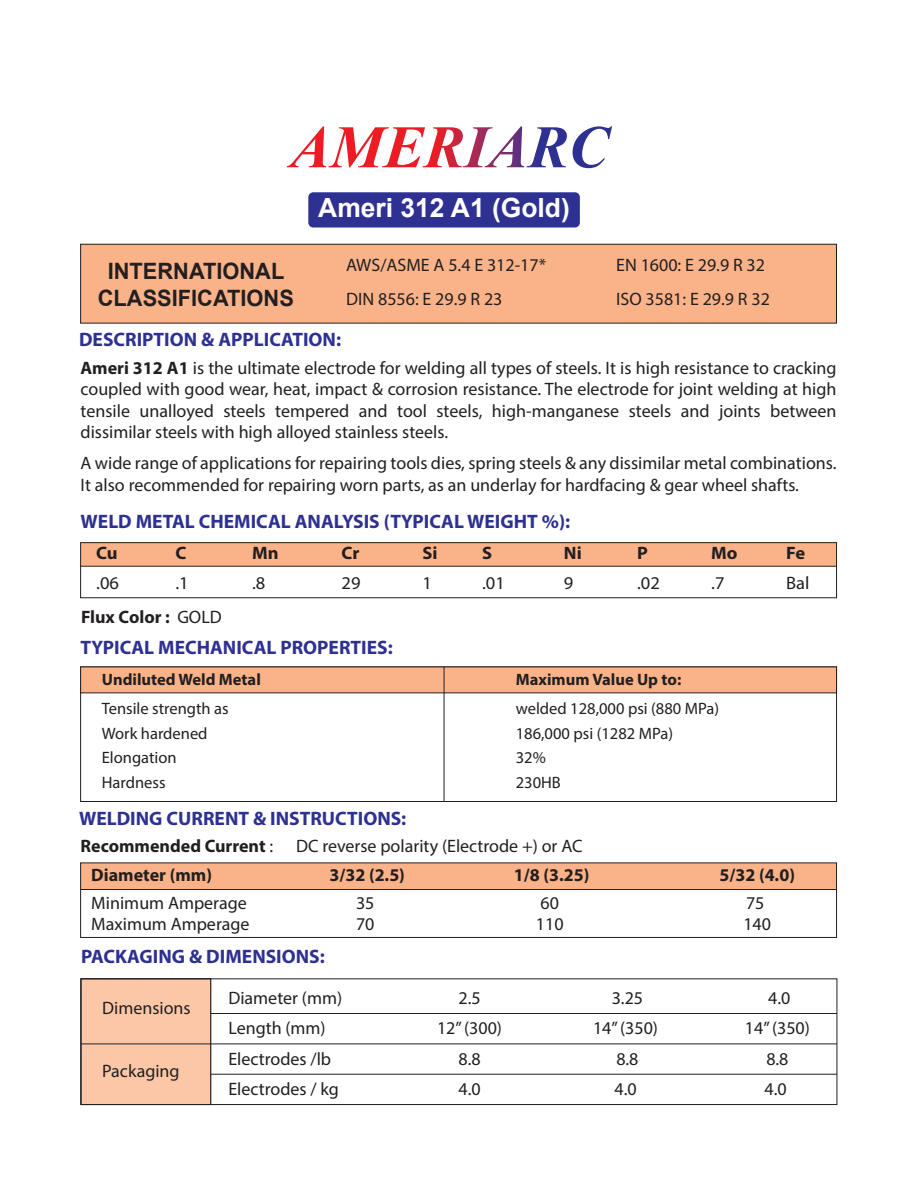
<style>
.page{position:relative;width:918px;height:1188px;background:#fff}
.page>*{position:absolute;margin:0;border:0;box-sizing:border-box;transform-origin:0 0}
.t1{font:700 26.4px "Arial";color:#fff}
.t2{font:700 22.5px/27.6px "Arial";color:#231f20;text-align:center}
.t3{font:700 19.5px "Myriad Pro";color:#2e3092}
.t4{font:18px/21.6px "Myriad Pro";color:#231f20;text-align:justify}
.t5{font:700 18px "Myriad Pro";color:#231f20}
.t6{font:16.5px "Myriad Pro";color:#231f20}
.t7{font:700 16.5px "Myriad Pro";color:#231f20}
.s1{font-weight:700}
.s2{font-weight:400}
</style>
<div class="page">
<div style="left:81px;top:244px;width:755px;height:79px;background:#fab389"></div>
<svg style="left:286px;top:126px;width:326px;height:43px"></svg>
<div style="left:80px;top:244px;width:757px;height:79px;border:1px solid #231f20"></div>
<div style="left:81px;top:543px;width:756px;height:23px;background:#fab389"></div>
<div style="left:80px;top:542px;width:757px;height:56px;border:1px solid #231f20"></div>
<hr style="left:81px;top:566px;width:756px;height:1px;background:#231f20">
<div style="left:80px;top:667px;width:757px;height:26px;background:#fab389"></div>
<hr style="left:444px;top:667px;width:1px;height:134px;background:#231f20">
<div style="left:81px;top:863px;width:756px;height:27px;background:#fab389"></div>
<div style="left:80px;top:862px;width:757px;height:76px;border:1px solid #231f20"></div>
<hr style="left:81px;top:889px;width:756px;height:1px;background:#231f20">
<div style="left:81px;top:978px;width:130px;height:127px;background:#fcc7a7;border:1px solid #231f20"></div>
<div style="left:81px;top:978px;width:756px;height:127px;border:1px solid #231f20"></div>
<hr style="left:81px;top:1044px;width:756px;height:1px;background:#231f20">
<hr style="left:211px;top:1074px;width:626px;height:1px;background:#231f20">
<hr style="left:211px;top:1013px;width:626px;height:1px;background:#231f20">
<div style="left:308px;top:192px;width:272px;height:36px;background:#2e3092;border-radius:5px"></div>
<h1 class="t1" style="left:318px;top:189px;width:253px">Ameri 312 A1 (Gold)</h1>
<p class="t4" style="left:346px;top:254px;width:202px">AWS/ASME A 5.4 E 312-17*</p>
<p class="t4" style="left:616px;top:254px;width:150px">EN 1600: E 29.9 R 32</p>
<p class="t4" style="left:346px;top:287px;width:158px">DIN 8556: E 29.9 R 23</p>
<p class="t4" style="left:616px;top:287px;width:155px">ISO 3581: E 29.9 R 32</p>
<p class="t2" style="left:98px;top:257px;width:198px">INTERNATIONAL<br>CLASSIFICATIONS</p>
<p class="t3" style="left:79px;top:326px;width:264px">DESCRIPTION &amp; APPLICATION:</p>
<p class="t4" style="left:81px;top:356px;width:758px"><span class="s1">Ameri 312 A1</span> is the ultimate electrode for welding all types of steels. It is high resistance to cracking coupled with good wear, heat, impact &amp; corrosion resistance. The electrode for joint welding at high tensile unalloyed steels tempered and tool steels, high-manganese steels and joints between dissimilar steels with high alloyed stainless steels.</p>
<p class="t4" style="left:81px;top:452px;width:758px">A wide range of applications for repairing tools dies, spring steels &amp; any dissimilar metal combinations.<br>It also recommended for repairing worn parts, as an underlay for hardfacing &amp; gear wheel shafts.</p>
<p class="t3" style="left:81px;top:509px;width:491px">WELD METAL CHEMICAL ANALYSIS (TYPICAL WEIGHT %):</p>
<p class="t5" style="left:96px;top:542px;width:23px">Cu</p>
<p class="t5" style="left:175px;top:542px;width:13px">C</p>
<p class="t5" style="left:252px;top:542px;width:28px">Mn</p>
<p class="t5" style="left:342px;top:542px;width:19px">Cr</p>
<p class="t5" style="left:422px;top:542px;width:17px">Si</p>
<p class="t5" style="left:482px;top:542px;width:11px">S</p>
<p class="t5" style="left:564px;top:542px;width:19px">Ni</p>
<p class="t5" style="left:637px;top:542px;width:12px">P</p>
<p class="t5" style="left:711px;top:542px;width:28px">Mo</p>
<p class="t5" style="left:786px;top:542px;width:21px">Fe</p>
<p class="t4" style="left:96px;top:571px;width:24px">.06</p>
<p class="t4" style="left:175px;top:571px;width:15px">.1</p>
<p class="t4" style="left:252px;top:571px;width:15px">.8</p>
<p class="t4" style="left:342px;top:571px;width:20px">29</p>
<p class="t4" style="left:422px;top:571px;width:11px">1</p>
<p class="t4" style="left:482px;top:571px;width:24px">.01</p>
<p class="t4" style="left:564px;top:571px;width:11px">9</p>
<p class="t4" style="left:637px;top:571px;width:24px">.02</p>
<p class="t4" style="left:711px;top:571px;width:15px">.7</p>
<p class="t4" style="left:786px;top:571px;width:25px">Bal</p>
<p class="t5" style="left:81px;top:605px;width:142px">Flux Color : <span class="s2">GOLD</span></p>
<p class="t3" style="left:81px;top:634px;width:314px">TYPICAL MECHANICAL PROPERTIES:</p>
<p class="t7" style="left:102px;top:669px;width:161px">Undiluted Weld Metal</p>
<p class="t7" style="left:516px;top:669px;width:167px">Maximum Value Up to:</p>
<p class="t6" style="left:102px;top:698px;width:128px">Tensile strength as</p>
<p class="t6" style="left:516px;top:698px;width:205px">welded 128,000 psi (880 MPa)</p>
<p class="t6" style="left:102px;top:723px;width:107px">Work hardened</p>
<p class="t6" style="left:516px;top:723px;width:159px">186,000 psi (1282 MPa)</p>
<p class="t6" style="left:102px;top:748px;width:76px">Elongation</p>
<p class="t6" style="left:516px;top:748px;width:31px">32%</p>
<p class="t6" style="left:102px;top:772px;width:65px">Hardness</p>
<p class="t6" style="left:516px;top:772px;width:47px">230HB</p>
<p class="t3" style="left:79px;top:806px;width:329px">WELDING CURRENT &amp; INSTRUCTIONS:</p>
<p class="t5" style="left:81px;top:834px;width:194px">Recommended Current <span class="s2">:</span></p>
<p class="t4" style="left:296px;top:835px;width:288px">DC reverse polarity (Electrode +) or AC</p>
<p class="t5" style="left:91px;top:863px;width:122px">Diameter (mm)</p>
<p class="t5" style="left:329px;top:863px;width:77px">3/32 (2.5)</p>
<p class="t5" style="left:514px;top:863px;width:77px">1/8 (3.25)</p>
<p class="t5" style="left:719px;top:863px;width:77px">5/32 (4.0)</p>
<p class="t4" style="left:91px;top:891px;width:157px">Minimum Amperage</p>
<p class="t4" style="left:356px;top:891px;width:20px">35</p>
<p class="t4" style="left:541px;top:891px;width:20px">60</p>
<p class="t4" style="left:746px;top:891px;width:20px">75</p>
<p class="t4" style="left:91px;top:913px;width:160px">Maximum Amperage</p>
<p class="t4" style="left:356px;top:913px;width:20px">70</p>
<p class="t4" style="left:536px;top:913px;width:29px">110</p>
<p class="t4" style="left:743px;top:913px;width:29px">140</p>
<p class="t3" style="left:81px;top:944px;width:245px">PACKAGING &amp; DIMENSIONS:</p>
<p class="t4" style="left:102px;top:996px;width:90px">Dimensions</p>
<p class="t4" style="left:102px;top:1060px;width:79px">Packaging</p>
<p class="t4" style="left:228px;top:987px;width:115px">Diameter (mm)</p>
<p class="t4" style="left:458px;top:987px;width:24px">2.5</p>
<p class="t4" style="left:612px;top:987px;width:33px">3.25</p>
<p class="t4" style="left:768px;top:987px;width:24px">4.0</p>
<p class="t4" style="left:228px;top:1017px;width:99px">Length (mm)</p>
<p class="t4" style="left:437px;top:1017px;width:67px">12” (300)</p>
<p class="t4" style="left:593px;top:1017px;width:67px">14” (350)</p>
<p class="t4" style="left:745px;top:1017px;width:67px">14” (350)</p>
<p class="t4" style="left:228px;top:1048px;width:104px">Electrodes /lb</p>
<p class="t4" style="left:458px;top:1048px;width:24px">8.8</p>
<p class="t4" style="left:616px;top:1048px;width:24px">8.8</p>
<p class="t4" style="left:766px;top:1048px;width:24px">8.8</p>
<p class="t4" style="left:228px;top:1078px;width:112px">Electrodes / kg</p>
<p class="t4" style="left:458px;top:1078px;width:24px">4.0</p>
<p class="t4" style="left:614px;top:1078px;width:24px">4.0</p>
<p class="t4" style="left:764px;top:1078px;width:24px">4.0</p>
</div>
